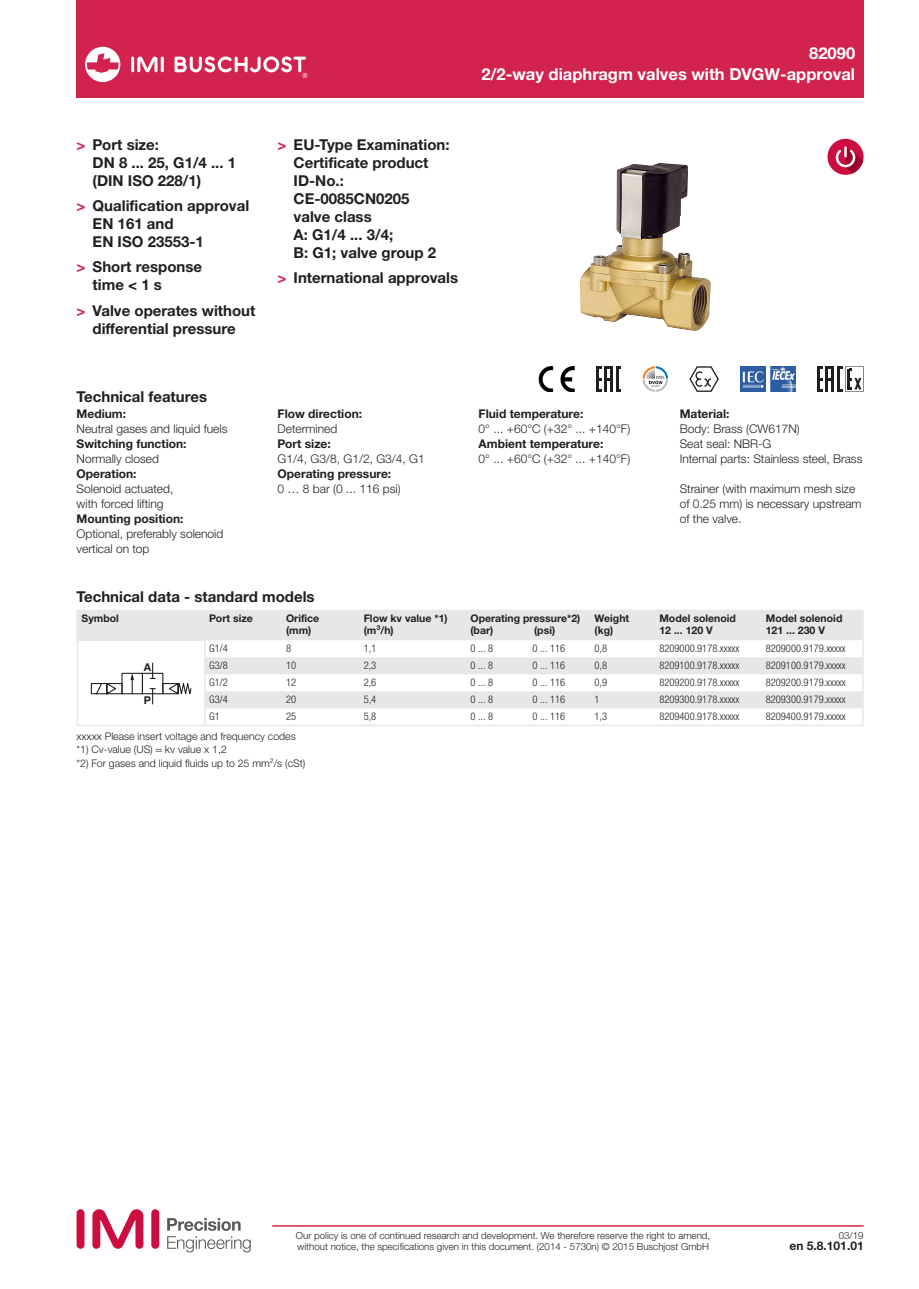
<style>
.page{position:relative;width:919px;height:1289px;background:#fff}
.page>*{position:absolute;margin:0;border:0;box-sizing:border-box;transform-origin:0 0}
.t1{font:700 16.5px/21px "Helvetica Neue LTW1 G";color:#fff;text-align:right}
.t2{font:700 15px/18px "Helvetica Neue LTW1 G";color:#231f20}
.t3{font:300 12px/15px "Helvetica Neue LTW1 G";color:#231f20}
.t4{font:700 12px "Helvetica Neue LTW1 G";color:#231f20}
.t5{font:700 10.8px "Helvetica Neue LTW1 G";color:#231f20}
.t6{font:300 condensed 10.5px "Helvetica Neue LTW1 G";color:#231f20}
.t7{font:700 10.5px/12px "Helvetica Neue LTW1 G";color:#231f20}
.t8{font:300 10.5px/13.5px "Helvetica Neue LTW1 G";color:#231f20}
.t9{font:300 9.75px/11.2px "Helvetica Neue LTW1 G";color:#231f20}
.s1{color:#d1234d}
</style>
<div class="page">
<div style="left:77px;top:0;width:786px;height:98px;background:#d1234d"></div>
<svg style="left:167px;top:1236px;width:84px;height:16px"></svg>
<div style="left:151px;top:1209px;width:8px;height:39px;background:#cd0d40;border-radius:4px"></div>
<div style="left:77px;top:1209px;width:7px;height:39px;background:#cd0d40;border-radius:4px"></div>
<svg style="left:92px;top:1209px;width:51px;height:39px"></svg>
<svg style="left:167px;top:1218px;width:73px;height:12px"></svg>
<hr style="left:272px;top:1225px;width:591px;height:1px;background:#d1234d">
<div style="left:827px;top:139px;width:36px;height:36px;background:#cd0d40;border-radius:50%"></div>
<svg style="left:835px;top:146px;width:27px;height:28px"></svg>
<hr style="left:131px;top:57px;width:3px;height:15px;background:#fff;border-radius:2px">
<hr style="left:161px;top:57px;width:3px;height:15px;background:#fff;border-radius:2px">
<svg style="left:137px;top:57px;width:20px;height:15px"></svg>
<svg style="left:85px;top:47px;width:35px;height:35px"></svg>
<svg style="left:174px;top:56px;width:133px;height:22px"></svg>
<img style="left:580px;top:163px;width:130px;height:168px">
<img style="left:538px;top:366px;width:36px;height:26px">
<hr style="left:595px;top:366px;width:3px;height:26px;background:#231f20">
<hr style="left:604px;top:366px;width:3px;height:26px;background:#231f20">
<hr style="left:610px;top:366px;width:2px;height:26px;background:#231f20">
<hr style="left:615px;top:366px;width:3px;height:26px;background:#231f20">
<svg style="left:642px;top:366px;width:26px;height:26px"></svg>
<hr style="left:817px;top:366px;width:2px;height:26px;background:#231f20">
<hr style="left:825px;top:366px;width:3px;height:26px;background:#231f20">
<hr style="left:831px;top:366px;width:2px;height:26px;background:#231f20">
<svg style="left:839px;top:366px;width:24px;height:26px"></svg>
<hr style="left:836px;top:366px;width:3px;height:26px;background:#231f20">
<img style="left:740px;top:366px;width:55px;height:26px">
<svg style="left:689px;top:366px;width:29px;height:26px"></svg>
<svg style="left:78px;top:611px;width:784px;height:97px;fill:#e6e7e9"></svg>
<hr style="left:77px;top:609px;width:128px;height:2px;background:#e6e7e9">
<hr style="left:205px;top:609px;width:77px;height:2px;background:#e6e7e9">
<hr style="left:282px;top:609px;width:77px;height:2px;background:#e6e7e9">
<hr style="left:359px;top:609px;width:107px;height:2px;background:#e6e7e9">
<hr style="left:466px;top:609px;width:62px;height:2px;background:#e6e7e9">
<hr style="left:528px;top:609px;width:62px;height:2px;background:#e6e7e9">
<hr style="left:590px;top:609px;width:65px;height:2px;background:#e6e7e9">
<hr style="left:655px;top:609px;width:106px;height:2px;background:#e6e7e9">
<hr style="left:761px;top:609px;width:102px;height:2px;background:#e6e7e9">
<svg style="left:862px;top:611px;width:1px;height:113px"></svg>
<hr style="left:205px;top:724px;width:77px;height:2px;background:#e6e7e9">
<hr style="left:282px;top:724px;width:77px;height:2px;background:#e6e7e9">
<hr style="left:359px;top:724px;width:107px;height:2px;background:#e6e7e9">
<hr style="left:466px;top:724px;width:62px;height:2px;background:#e6e7e9">
<hr style="left:528px;top:724px;width:62px;height:2px;background:#e6e7e9">
<hr style="left:590px;top:724px;width:65px;height:2px;background:#e6e7e9">
<hr style="left:655px;top:724px;width:106px;height:2px;background:#e6e7e9">
<hr style="left:761px;top:724px;width:102px;height:2px;background:#e6e7e9">
<hr style="left:77px;top:724px;width:128px;height:2px;background:#e6e7e9">
<hr style="left:77px;top:639px;width:129px;height:2px;background:#e6e7e9">
<svg style="left:77px;top:611px;width:1px;height:113px"></svg>
<svg style="left:204px;top:641px;width:2px;height:83px"></svg>
<svg style="left:91px;top:662px;width:100px;height:43px"></svg>
<p class="t2" style="left:93px;top:135px;width:145px;text-indent:-16px"><span class="s1">&gt;</span> Port size:<br>DN 8 ... 25, G1/4 ... 1 (DIN ISO 228/1)</p>
<p class="t2" style="left:93px;top:196px;width:158px;text-indent:-16px"><span class="s1">&gt;</span> Qualification approval<br>EN 161 and<br>EN ISO 23553-1</p>
<p class="t2" style="left:93px;top:258px;width:111px;text-indent:-16px"><span class="s1">&gt;</span> Short response time &lt; 1 s</p>
<p class="t2" style="left:76px;top:301px;width:180px;text-align:center"><span class="s1">&gt;</span> Valve operates without differential pressure</p>
<p class="t2" style="left:77px;top:387px;width:132px">Technical features</p>
<p class="t4" style="left:77px;top:406px;width:51px">Medium:</p>
<p class="t3" style="left:77px;top:421px;width:152px">Neutral gases and liquid fuels</p>
<p class="t4" style="left:77px;top:436px;width:111px">Switching function:</p>
<p class="t3" style="left:77px;top:451px;width:84px">Normally closed</p>
<p class="t4" style="left:77px;top:466px;width:62px">Operation:</p>
<p class="t3" style="left:77px;top:481px;width:98px">Solenoid actuated, with forced lifting</p>
<p class="t4" style="left:77px;top:511px;width:108px">Mounting position:</p>
<p class="t3" style="left:77px;top:526px;width:148px">Optional, preferably solenoid vertical on top</p>
<p class="t2" style="left:293px;top:135px;width:157px;text-indent:-16px"><span class="s1">&gt;</span> EU-Type Examination:<br>Certificate product<br>ID-No.:<br>CE-0085CN0205 valve class<br>A: G1/4 ... 3/4;<br>B: G1; valve group 2</p>
<p class="t2" style="left:277px;top:268px;width:182px"><span class="s1">&gt;</span> International approvals</p>
<h1 class="t1" style="left:481px;top:42px;width:375px">82090<br>2/2-way diaphragm valves with DVGW-approval</h1>
<p class="t4" style="left:277px;top:406px;width:86px">Flow direction:</p>
<p class="t3" style="left:277px;top:421px;width:61px">Determined</p>
<p class="t4" style="left:277px;top:436px;width:55px">Port size:</p>
<p class="t3" style="left:277px;top:451px;width:149px">G1/4, G3/8, G1/2, G3/4, G1</p>
<p class="t4" style="left:277px;top:466px;width:115px">Operating pressure:</p>
<p class="t3" style="left:277px;top:481px;width:124px">0 … 8 bar (0 ... 116 psi)</p>
<p class="t4" style="left:478px;top:406px;width:106px">Fluid temperature:</p>
<p class="t3" style="left:478px;top:421px;width:153px">0° ... +60°C (+32° ... +140°F)</p>
<p class="t4" style="left:478px;top:436px;width:126px">Ambient temperature:</p>
<p class="t3" style="left:478px;top:451px;width:153px">0° ... +60°C (+32° ... +140°F)</p>
<p class="t4" style="left:679px;top:406px;width:51px">Material:</p>
<p class="t3" style="left:679px;top:421px;width:184px">Body: Brass (CW617N)<br>Seat seal: NBR-G<br>Internal parts: Stainless steel, Brass</p>
<p class="t3" style="left:679px;top:481px;width:183px">Strainer (with maximum mesh size of 0.25 mm) is necessary upstream of the valve.</p>
<p class="t2" style="left:76px;top:588px;width:239px">Technical data - standard models</p>
<p class="t7" style="left:82px;top:612px;width:39px">Symbol</p>
<p class="t7" style="left:209px;top:612px;width:45px">Port size</p>
<p class="t7" style="left:286px;top:612px;width:35px">Orifice (mm)</p>
<p class="t7" style="left:364px;top:612px;width:85px">Flow kv value *1) (m3/h)</p>
<p class="t7" style="left:470px;top:612px;width:111px">Operating pressure*2) (bar)</p>
<p class="t7" style="left:534px;top:624px;width:22px">(psi)</p>
<p class="t7" style="left:594px;top:612px;width:36px">Weight (kg)</p>
<p class="t7" style="left:659px;top:612px;width:78px">Model solenoid<br>12 ... 120 V</p>
<p class="t7" style="left:765px;top:612px;width:78px">Model solenoid<br>121 ... 230 V</p>
<p class="t6" style="left:209px;top:642px;width:20px">G1/4</p>
<p class="t6" style="left:286px;top:642px;width:7px">8</p>
<p class="t6" style="left:364px;top:642px;width:14px">1,1</p>
<p class="t6" style="left:470px;top:642px;width:24px">0 ... 8</p>
<p class="t6" style="left:532px;top:642px;width:34px">0 ... 116</p>
<p class="t6" style="left:594px;top:642px;width:14px">0,8</p>
<p class="t6" style="left:659px;top:642px;width:81px">8209000.9178.xxxxx</p>
<p class="t6" style="left:765px;top:642px;width:81px">8209000.9179.xxxxx</p>
<p class="t6" style="left:209px;top:659px;width:20px">G3/8</p>
<p class="t6" style="left:286px;top:659px;width:12px">10</p>
<p class="t6" style="left:364px;top:659px;width:14px">2,3</p>
<p class="t6" style="left:470px;top:659px;width:24px">0 ... 8</p>
<p class="t6" style="left:532px;top:659px;width:34px">0 ... 116</p>
<p class="t6" style="left:594px;top:659px;width:14px">0,8</p>
<p class="t6" style="left:659px;top:659px;width:81px">8209100.9178.xxxxx</p>
<p class="t6" style="left:765px;top:659px;width:81px">8209100.9179.xxxxx</p>
<p class="t6" style="left:209px;top:676px;width:20px">G1/2</p>
<p class="t6" style="left:286px;top:676px;width:12px">12</p>
<p class="t6" style="left:364px;top:676px;width:14px">2,6</p>
<p class="t6" style="left:470px;top:676px;width:24px">0 ... 8</p>
<p class="t6" style="left:532px;top:676px;width:34px">0 ... 116</p>
<p class="t6" style="left:594px;top:676px;width:14px">0,9</p>
<p class="t6" style="left:659px;top:676px;width:81px">8209200.9178.xxxxx</p>
<p class="t6" style="left:765px;top:676px;width:81px">8209200.9179.xxxxx</p>
<p class="t6" style="left:209px;top:693px;width:20px">G3/4</p>
<p class="t6" style="left:286px;top:693px;width:12px">20</p>
<p class="t6" style="left:364px;top:693px;width:14px">5,4</p>
<p class="t6" style="left:470px;top:693px;width:24px">0 ... 8</p>
<p class="t6" style="left:532px;top:693px;width:34px">0 ... 116</p>
<p class="t6" style="left:594px;top:693px;width:7px">1</p>
<p class="t6" style="left:659px;top:693px;width:81px">8209300.9178.xxxxx</p>
<p class="t6" style="left:765px;top:693px;width:81px">8209300.9179.xxxxx</p>
<p class="t6" style="left:209px;top:710px;width:12px">G1</p>
<p class="t6" style="left:286px;top:710px;width:12px">25</p>
<p class="t6" style="left:363px;top:710px;width:14px">5,8</p>
<p class="t6" style="left:470px;top:710px;width:24px">0 ... 8</p>
<p class="t6" style="left:532px;top:710px;width:34px">0 ... 116</p>
<p class="t6" style="left:594px;top:710px;width:14px">1,3</p>
<p class="t6" style="left:659px;top:710px;width:81px">8209400.9178.xxxxx</p>
<p class="t6" style="left:765px;top:710px;width:81px">8209400.9179.xxxxx</p>
<p class="t8" style="left:76px;top:729px;width:230px">xxxxx Please insert voltage and frequency codes *1) Cv-value (US) ≈ kv value x 1,2<br>*2) For gases and liquid fluids up to 25 mm2/s (cSt)</p>
<p class="t5" style="left:144px;top:660px;width:9px">A</p>
<p class="t5" style="left:144px;top:693px;width:9px">P</p>
<p class="t9" style="left:296px;top:1229px;width:416px">Our policy is one of continued research and development. We therefore reserve the right to amend, without notice, the specifications given in this document. (2014 - 5730n) © 2015 Buschjost GmbH</p>
<p class="t9" style="left:838px;top:1229px;width:26px">03/19</p>
<p class="t4" style="left:789px;top:1237px;width:76px">en 5.8.101.01</p>
</div>
